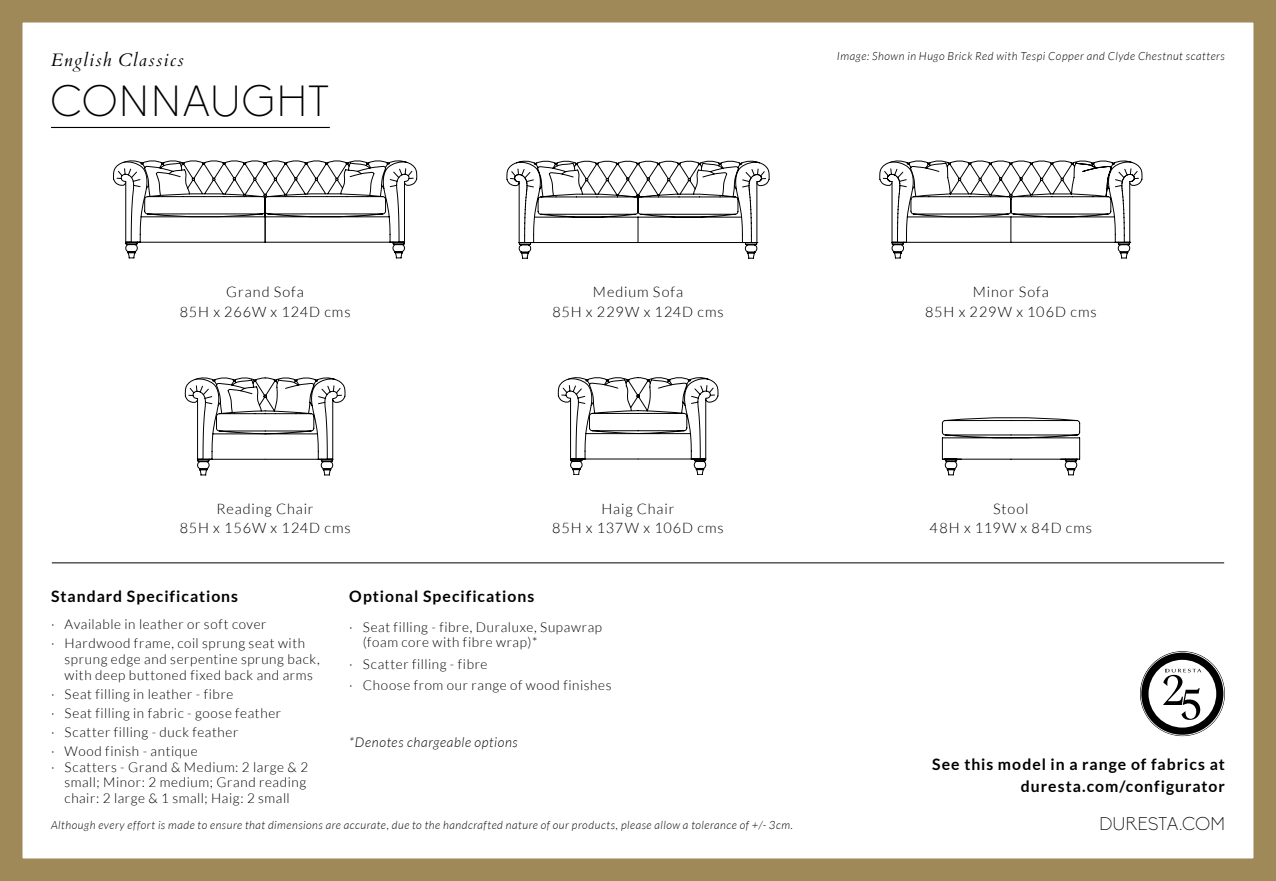
<style>
.page{position:relative;width:1276px;height:881px;background:#fff}
.page>*{position:absolute;margin:0;border:0;box-sizing:border-box;transform-origin:0 0}
.t1{font:300 42.75px "Biko";letter-spacing:.02em;color:#000}
.t2{font:italic 18px "Cardo";letter-spacing:.07em;color:#000}
.t3{font:300 18px "Biko";letter-spacing:-.01em;color:#000}
.t4{font:700 15.75px/22.5px "Lato";letter-spacing:.06em;color:#000;text-align:right}
.t5{font:300 14.4px/19.3px "Lato";letter-spacing:.065em;color:#000;text-align:center}
.t6{font:300 13.5px/18.9px "Lato";letter-spacing:.045em;color:#000}
.t7{font:italic 300 13.5px "Lato";letter-spacing:.045em;color:#000}
.t8{font:italic 300 11.25px "Lato";letter-spacing:.045em;color:#000}
</style>
<div class="page">
<div style="left:0;top:0;width:1276px;height:880px;border:22px solid #a08958"></div>
<hr style="left:52px;top:562px;width:1172px;height:1px;background:#000">
<hr style="left:51px;top:127px;width:279px;height:1px;background:#000">
<svg style="left:113px;top:160px;width:305px;height:98px"></svg>
<svg style="left:506px;top:161px;width:264px;height:97px"></svg>
<svg style="left:879px;top:161px;width:264px;height:97px"></svg>
<svg style="left:184px;top:377px;width:162px;height:98px"></svg>
<svg style="left:941px;top:417px;width:140px;height:58px"></svg>
<svg style="left:557px;top:377px;width:161px;height:98px"></svg>
<svg style="left:1140px;top:651px;width:85px;height:84px"></svg>
<div style="left:1141px;top:652px;width:82px;height:82px;background:#000;border-radius:50%"></div>
<div style="left:1148px;top:659px;width:68px;height:68px;background:#fff;border-radius:50%"></div>
<svg style="left:1163px;top:668px;width:38px;height:51px"></svg>
<h2 class="t2" style="left:51px;top:49px;width:134px">English Classics</h2>
<h1 class="t1" style="left:51px;top:77px;width:280px">CONNAUGHT</h1>
<p class="t8" style="left:837px;top:50px;width:389px">Image: Shown in Hugo Brick Red with Tespi Copper and Clyde Chestnut scatters</p>
<p class="t5" style="left:180px;top:282px;width:172px">Grand Sofa<br>85H x 266W x 124D cms</p>
<p class="t5" style="left:552px;top:282px;width:173px">Medium Sofa<br>85H x 229W x 124D cms</p>
<p class="t5" style="left:925px;top:282px;width:173px">Minor Sofa<br>85H x 229W x 106D cms</p>
<p class="t5" style="left:180px;top:498px;width:172px">Reading Chair<br>85H x 156W x 124D cms</p>
<p class="t5" style="left:552px;top:498px;width:173px">Haig Chair<br>85H x 137W x 106D cms</p>
<p class="t5" style="left:929px;top:498px;width:164px">Stool<br>48H x 119W x 84D cms</p>
<p class="t4" style="left:51px;top:585px;width:189px">Standard Specifications</p>
<p class="t6" style="left:51px;top:615px;width:256px">· Available in leather or soft cover<br>· Hardwood frame, coil sprung seat with</p>
<p class="t6" style="left:65px;top:651px;width:257px;line-height:15.8px">sprung edge and serpentine sprung back, with deep buttoned fixed back and arms</p>
<p class="t6" style="left:51px;top:684px;width:232px">· Seat filling in leather - fibre<br>· Seat filling in fabric - goose feather · Scatter filling - duck feather<br>· Wood finish - antique</p>
<p class="t6" style="left:65px;top:758px;width:245px;line-height:15.8px;text-indent:-14px">· Scatters - Grand &amp; Medium: 2 large &amp; 2 small; Minor: 2 medium; Grand reading chair: 2 large &amp; 1 small; Haig: 2 small</p>
<p class="t4" style="left:349px;top:585px;width:187px">Optional Specifications</p>
<p class="t6" style="left:363px;top:618px;width:241px;line-height:15.8px;text-indent:-14px">· Seat filling - fibre, Duraluxe, Supawrap (foam core with fibre wrap)*</p>
<p class="t6" style="left:349px;top:653px;width:264px;line-height:21.2px">· Scatter filling - fibre<br>· Choose from our range of wood finishes</p>
<p class="t7" style="left:349px;top:734px;width:170px">*Denotes chargeable options</p>
<p class="t8" style="left:51px;top:819px;width:743px">Although every effort is made to ensure that dimensions are accurate, due to the handcrafted nature of our products, please allow a tolerance of +/- 3cm.</p>
<p class="t4" style="left:932px;top:752px;width:294px">See this model in a range of fabrics at duresta.com/configurator</p>
<h2 class="t3" style="left:1100px;top:813px;width:126px">DURESTA.COM</h2>
</div>
